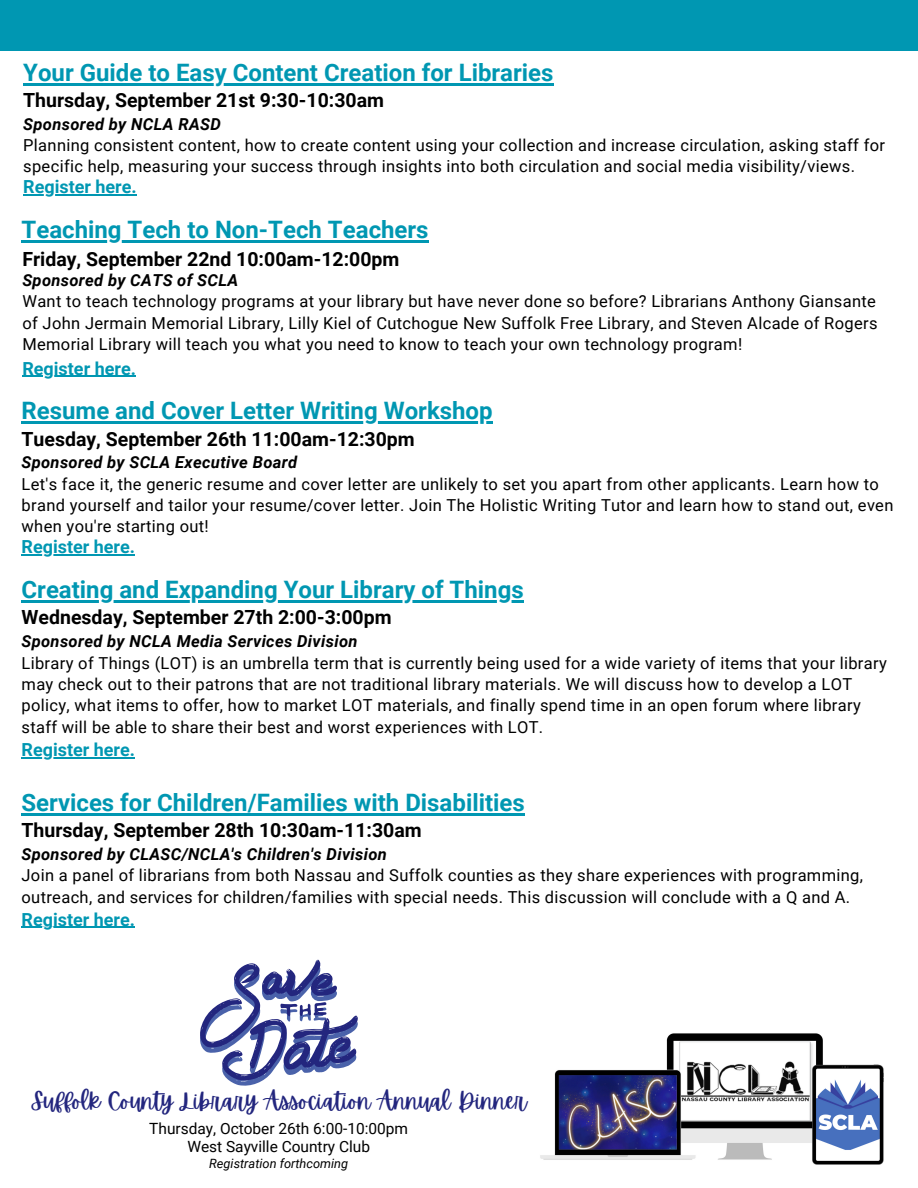
<style>
.page{position:relative;width:918px;height:1188px;background:#fff}
.page>*{position:absolute;margin:0;border:0;box-sizing:border-box;transform-origin:0 0}
.t1{font:700 24px "Roboto";color:#0097b2}
.t2{font:23.25px "Apricots";color:#23267e}
.t3{font:700 19.5px "Roboto";color:#000}
.t4{font:700 18px "Roboto";color:#0097b2}
.t5{font:16.5px/21.3px "Roboto";letter-spacing:.02em;color:#000}
.t6{font:italic 700 16.5px "Roboto";letter-spacing:.02em;color:#000}
.t7{font:15.45px "Roboto";color:#000}
.t8{font:italic 12.75px "Roboto";color:#000}
</style>
<div class="page">
<div style="left:0;top:0;width:918px;height:50px;background:#0097b2"></div>
<img style="left:540px;top:1033px;width:344px;height:132px">
<hr style="left:22px;top:813px;width:503px;height:2px;background:#0097b2">
<hr style="left:22px;top:927px;width:113px;height:1px;background:#0097b2">
<hr style="left:22px;top:600px;width:502px;height:3px;background:#0097b2">
<hr style="left:22px;top:757px;width:113px;height:1px;background:#0097b2">
<svg style="left:200px;top:959px;width:158px;height:127px"></svg>
<hr style="left:22px;top:422px;width:471px;height:2px;background:#0097b2">
<hr style="left:22px;top:555px;width:113px;height:1px;background:#0097b2">
<hr style="left:22px;top:240px;width:407px;height:3px;background:#0097b2">
<hr style="left:22px;top:376px;width:114px;height:1px;background:#0097b2">
<hr style="left:23px;top:83px;width:531px;height:2px;background:#0097b2">
<hr style="left:23px;top:195px;width:114px;height:1px;background:#0097b2">
<p class="t1" style="left:23px;top:58px;width:532px">Your Guide to Easy Content Creation for Libraries</p>
<p class="t6" style="left:23px;top:114px;width:199px">Sponsored by NCLA RASD</p>
<p class="t5" style="left:23px;top:135px;width:863px">Planning consistent content, how to create content using your collection and increase circulation, asking staff for specific help, measuring your success through insights into both circulation and social media visibility/views.</p>
<p class="t3" style="left:23px;top:89px;width:362px">Thursday, September 21st 9:30-10:30am</p>
<p class="t4" style="left:23px;top:177px;width:115px">Register here.</p>
<p class="t1" style="left:22px;top:216px;width:409px">Teaching Tech to Non-Tech Teachers</p>
<p class="t6" style="left:22px;top:271px;width:217px">Sponsored by CATS of SCLA</p>
<p class="t5" style="left:22px;top:291px;width:857px;text-align:justify">Want to teach technology programs at your library but have never done so before? Librarians Anthony Giansante of John Jermain Memorial Library, Lilly Kiel of Cutchogue New Suffolk Free Library, and Steven Alcade of Rogers Memorial Library will teach you what you need to know to teach your own technology program!</p>
<p class="t3" style="left:22px;top:248px;width:379px">Friday, September 22nd 10:00am-12:00pm</p>
<p class="t4" style="left:22px;top:358px;width:115px">Register here.</p>
<p class="t1" style="left:22px;top:397px;width:473px">Resume and Cover Letter Writing Workshop</p>
<p class="t6" style="left:22px;top:453px;width:277px">Sponsored by SCLA Executive Board</p>
<p class="t5" style="left:22px;top:473px;width:873px">Let's face it, the generic resume and cover letter are unlikely to set you apart from other applicants. Learn how to brand yourself and tailor your resume/cover letter. Join The Holistic Writing Tutor and learn how to stand out, even when you're starting out!</p>
<p class="t3" style="left:22px;top:428px;width:395px">Tuesday, September 26th 11:00am-12:30pm</p>
<p class="t4" style="left:22px;top:537px;width:115px">Register here.</p>
<p class="t1" style="left:22px;top:576px;width:504px">Creating and Expanding Your Library of Things</p>
<p class="t3" style="left:22px;top:606px;width:372px">Wednesday, September 27th 2:00-3:00pm</p>
<p class="t6" style="left:22px;top:632px;width:337px">Sponsored by NCLA Media Services Division</p>
<p class="t5" style="left:22px;top:652px;width:867px">Library of Things (LOT) is an umbrella term that is currently being used for a wide variety of items that your library may check out to their patrons that are not traditional library materials. We will discuss how to develop a LOT policy, what items to offer, how to market LOT materials, and finally spend time in an open forum where library staff will be able to share their best and worst experiences with LOT.</p>
<p class="t4" style="left:22px;top:739px;width:115px">Register here.</p>
<p class="t1" style="left:22px;top:789px;width:505px">Services for Children/Families with Disabilities</p>
<p class="t3" style="left:22px;top:819px;width:402px">Thursday, September 28th 10:30am-11:30am</p>
<p class="t6" style="left:22px;top:845px;width:367px">Sponsored by CLASC/NCLA's Children's Division</p>
<p class="t5" style="left:22px;top:865px;width:843px">Join a panel of librarians from both Nassau and Suffolk counties as they share experiences with programming, outreach, and services for children/families with special needs. This discussion will conclude with a Q and A.</p>
<p class="t4" style="left:22px;top:909px;width:115px">Register here.</p>
<p class="t2" style="left:31px;top:1087px;width:497px">Suffolk County Library Association Annual Dinner</p>
<p class="t7" style="left:149px;top:1120px;width:260px">Thursday, October 26th 6:00-10:00pm</p>
<p class="t7" style="left:187px;top:1138px;width:184px">West Sayville Country Club</p>
<p class="t8" style="left:209px;top:1156px;width:140px">Registration forthcoming</p>
</div>
